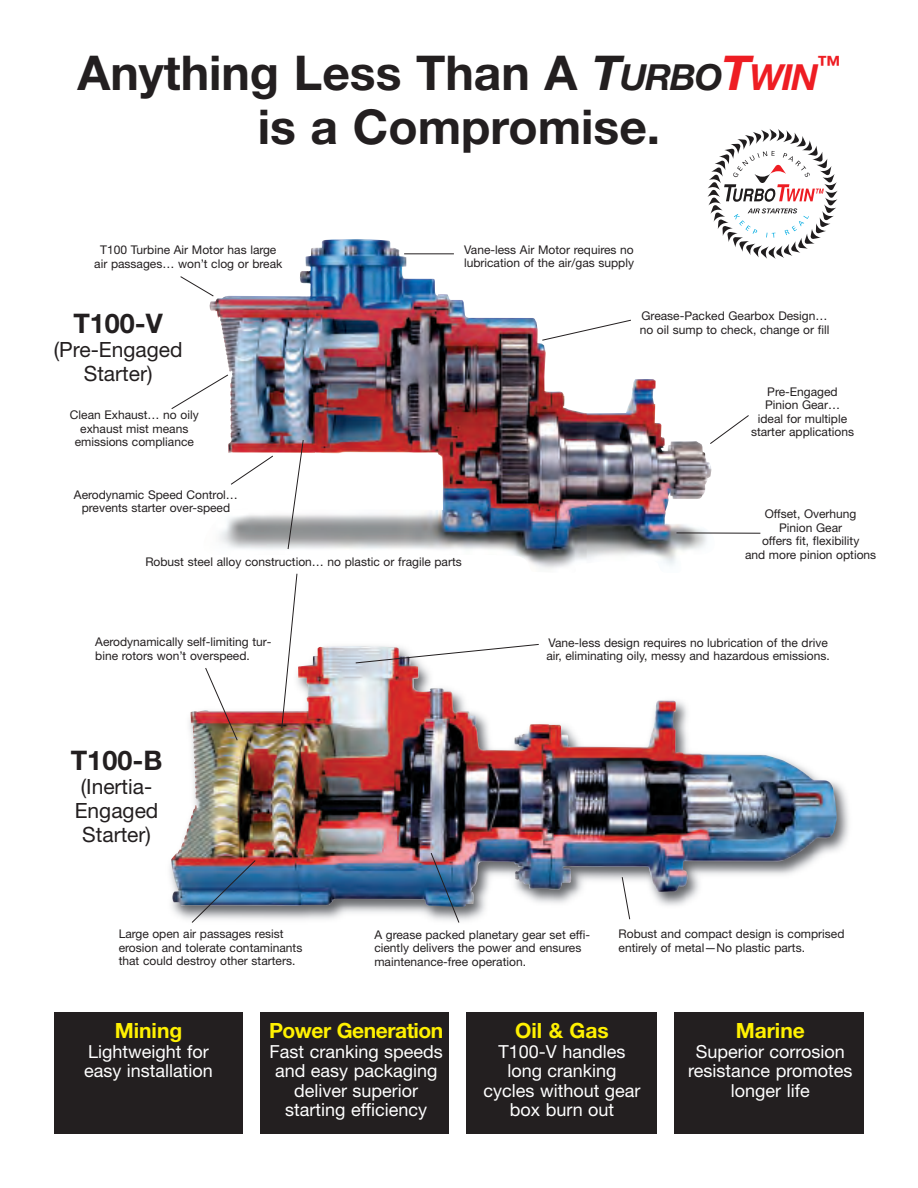
<style>
.page{position:relative;width:918px;height:1188px;background:#fff}
.page>*{position:absolute;margin:0;border:0;box-sizing:border-box;transform-origin:0 0}
.t1{font:700 48px "Helvetica Neue";color:#231f20}
.t2{font:700 27px "Helvetica Neue";color:#231f20}
.t3{font:italic 700 24px "Helvetica Neue";color:#ee1d23}
.t4{font:21px/24px "Helvetica Neue";color:#231f20;text-align:center}
.t5{font:700 21px "Helvetica Neue";color:#fff101}
.t6{font:700 21px "Helvetica Neue";letter-spacing:-.02em;color:#fff101}
.t7{font:18px/19.5px "Helvetica Neue";color:#fff;text-align:center}
.t8{font:12px/13.5px "Helvetica Neue";color:#231f20}
.s1{font-style:italic}
.s2{font-style:italic;font-size:36px}
.s3{font-style:italic;color:#ee1d23}
.s4{font-style:italic;font-size:36px;color:#ee1d23}
</style>
<div class="page">
<img style="left:210px;top:239px;width:505px;height:330px">
<img style="left:170px;top:645px;width:679px;height:276px">
<img style="left:171px;top:646px;width:666px;height:238px">
<svg style="left:180px;top:276px;width:34px;height:21px"></svg>
<svg style="left:171px;top:374px;width:58px;height:36px"></svg>
<svg style="left:230px;top:455px;width:44px;height:30px"></svg>
<hr style="left:404px;top:253px;width:50px;height:1px;background:#231f20">
<svg style="left:541px;top:319px;width:91px;height:22px"></svg>
<svg style="left:709px;top:414px;width:40px;height:31px"></svg>
<hr style="left:677px;top:533px;width:83px;height:1px;background:#231f20">
<div style="left:54px;top:1012px;width:810px;height:122px;background:#231f20"></div>
<div style="left:243px;top:1009px;width:16px;height:125px;background:#fff"></div>
<div style="left:449px;top:1009px;width:17px;height:128px;background:#fff"></div>
<div style="left:657px;top:1009px;width:16px;height:128px;background:#fff"></div>
<svg style="left:191px;top:859px;width:65px;height:64px;background:#697b99"></svg>
<img style="left:430px;top:852px;width:30px;height:71px">
<svg style="left:621px;top:876px;width:10px;height:44px"></svg>
<svg style="left:205px;top:667px;width:33px;height:74px"></svg>
<svg style="left:355px;top:644px;width:185px;height:20px"></svg>
<svg style="left:708px;top:129px;width:130px;height:130px"></svg>
<svg style="left:287px;top:439px;width:17px;height:111px"></svg>
<svg style="left:281px;top:573px;width:17px;height:156px"></svg>
<h1 class="t1" style="left:78px;top:55px;width:742px">Anything Less Than A <span class="s1">T</span><span class="s2">URBO</span><span class="s3">T</span><span class="s4">WIN</span></h1>
<h3 class="t3" style="left:817px;top:55px;width:25px">™</h3>
<h1 class="t1" style="left:258px;top:109px;width:404px">is a Compromise.</h1>
<p class="t8" style="left:94px;top:244px;width:190px;line-height:14.4px;text-align:center">T100 Turbine Air Motor has large air passages… won’t clog or break</p>
<p class="t8" style="left:464px;top:244px;width:171px">Vane-less Air Motor requires no lubrication of the air/gas supply</p>
<h2 class="t2" style="left:73px;top:313px;width:91px">T100-V</h2>
<h3 class="t4" style="left:54px;top:339px;width:130px">(Pre-Engaged<br>Starter)</h3>
<p class="t8" style="left:70px;top:410px;width:130px;text-align:center">Clean Exhaust… no oily exhaust mist means emissions compliance</p>
<p class="t8" style="left:74px;top:489px;width:166px;text-align:center">Aerodynamic Speed Control… prevents starter over-speed</p>
<p class="t8" style="left:145px;top:557px;width:318px">Robust steel alloy construction… no plastic or fragile parts</p>
<p class="t8" style="left:95px;top:637px;width:178px">Aerodynamically self-limiting tur&shy;bine rotors won’t overspeed.</p>
<h2 class="t2" style="left:71px;top:751px;width:93px">T100-B</h2>
<h3 class="t4" style="left:75px;top:777px;width:85px">(Inertia-<br>Engaged<br>Starter)</h3>
<p class="t8" style="left:640px;top:311px;width:191px">Grease-Packed Gearbox Design… no oil sump to check, change or fill</p>
<p class="t8" style="left:751px;top:386px;width:104px;text-align:center">Pre-Engaged<br>Pinion Gear… ideal for multiple starter applications</p>
<p class="t8" style="left:745px;top:508px;width:133px;text-align:center">Offset, Overhung<br>Pinion Gear<br>offers fit, flexibility<br>and more pinion options</p>
<p class="t8" style="left:546px;top:637px;width:285px">Vane-less design requires no lubrication of the drive air, eliminating oily, messy and hazardous emissions.</p>
<p class="t8" style="left:119px;top:928px;width:185px">Large open air passages resist erosion and tolerate contaminants that could destroy other starters.</p>
<p class="t8" style="left:619px;top:929px;width:227px">Robust and compact design is comprised entirely of metal—No plastic parts.</p>
<p class="t8" style="left:374px;top:929px;width:217px">A grease packed planetary gear set effi&shy;ciently delivers the power and ensures maintenance-free operation.</p>
<h3 class="t5" style="left:115px;top:1023px;width:69px">Mining</h3>
<h3 class="t7" style="left:84px;top:1044px;width:130px;text-align:left">Lightweight for easy installation</h3>
<h3 class="t6" style="left:269px;top:1023px;width:176px">Power Generation</h3>
<h3 class="t7" style="left:270px;top:1044px;width:175px">Fast cranking speeds and easy packaging deliver superior starting efficiency</h3>
<h3 class="t5" style="left:515px;top:1023px;width:95px">Oil &amp; Gas</h3>
<h3 class="t7" style="left:484px;top:1044px;width:158px">T100-V handles long cranking cycles without gear box burn out</h3>
<h3 class="t5" style="left:736px;top:1023px;width:71px">Marine</h3>
<h3 class="t7" style="left:688px;top:1044px;width:166px">Superior corrosion resistance promotes longer life</h3>
</div>
